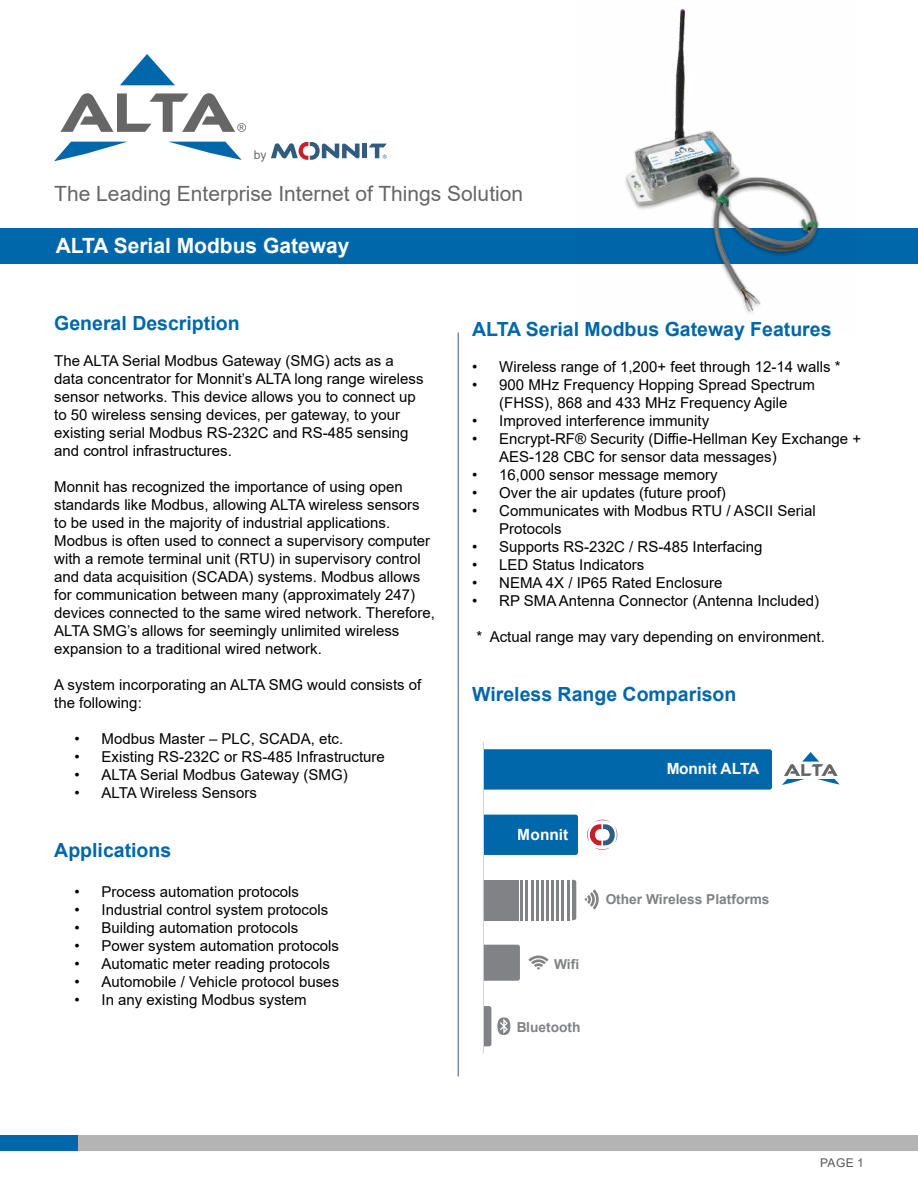
<style>
.page{position:relative;width:918px;height:1188px;background:#fff}
.page>*{position:absolute;margin:0;border:0;box-sizing:border-box;transform-origin:0 0}
.t1{font:21px "Arial";color:#666}
.t2{font:700 21px "Arial";color:#fff}
.t3{font:700 19.5px "Arial";color:#0067ab}
.t4{font:700 15.45px "Arial";color:#fff}
.t5{font:15px/18px "Arial";color:#000}
.t6{font:700 13.8px "Arial";color:#808285}
.t7{font:12px "Arial";color:#57585a}
.t8{font:12px "Arial";color:#666}
</style>
<div class="page">
<hr style="left:458px;top:332px;width:1px;height:744px;background:#335d80">
<div style="left:0;top:228px;width:918px;height:35px;background:#0067ab"></div>
<svg style="left:120px;top:54px;width:55px;height:31px"></svg>
<svg style="left:54px;top:142px;width:72px;height:19px"></svg>
<svg style="left:170px;top:142px;width:72px;height:18px"></svg>
<svg style="left:60px;top:93px;width:186px;height:39px"></svg>
<div style="left:362px;top:144px;width:5px;height:14px;background:#325c7f"></div>
<svg style="left:271px;top:142px;width:89px;height:18px"></svg>
<svg style="left:369px;top:144px;width:18px;height:15px"></svg>
<div style="left:484px;top:749px;width:288px;height:41px;background:#0067ab"></div>
<div style="left:484px;top:815px;width:94px;height:40px;background:#0067ab"></div>
<svg style="left:572px;top:880px;width:4px;height:40px"></svg>
<svg style="left:484px;top:945px;width:64px;height:101px"></svg>
<svg style="left:587px;top:820px;width:30px;height:30px"></svg>
<svg style="left:585px;top:889px;width:14px;height:20px"></svg>
<div style="left:484px;top:880px;width:35px;height:40px;background:#808285"></div>
<hr style="left:520px;top:880px;width:3px;height:40px;background:#808285">
<hr style="left:526px;top:880px;width:2px;height:40px;background:#808285">
<hr style="left:531px;top:880px;width:2px;height:40px;background:#808285">
<hr style="left:536px;top:880px;width:2px;height:40px;background:#808285">
<hr style="left:541px;top:880px;width:3px;height:40px;background:#808285">
<hr style="left:546px;top:880px;width:3px;height:40px;background:#808285">
<hr style="left:551px;top:880px;width:3px;height:40px;background:#808285">
<hr style="left:557px;top:880px;width:2px;height:40px;background:#808285">
<hr style="left:562px;top:880px;width:2px;height:40px;background:#808285">
<hr style="left:567px;top:880px;width:2px;height:40px;background:#808285">
<svg style="left:782px;top:752px;width:58px;height:33px"></svg>
<hr style="left:483px;top:742px;width:1px;height:311px;background:#d1d3d4">
<div style="left:0;top:1135px;width:918px;height:16px;background:#b4b4b4"></div>
<div style="left:0;top:1135px;width:78px;height:16px;background:#0067ab"></div>
<img style="left:577px;top:9px;width:278px;height:306px">
<p class="t8" style="left:254px;top:150px;width:14px">by</p>
<h1 class="t1" style="left:54px;top:186px;width:470px">The Leading Enterprise Internet of Things Solution</h1>
<h1 class="t2" style="left:56px;top:238px;width:295px">ALTA Serial Modbus Gateway</h1>
<h2 class="t3" style="left:54px;top:315px;width:187px">General Description</h2>
<p class="t5" style="left:54px;top:353px;width:371px">The ALTA Serial Modbus Gateway (SMG) acts as a data concentrator for Monnit’s ALTA long range wireless sensor networks. This device allows you to connect up to 50 wireless sensing devices, per gateway, to your existing serial Modbus RS-232C and RS-485 sensing and control infrastructures.</p>
<p class="t5" style="left:54px;top:479px;width:382px">Monnit has recognized the importance of using open standards like Modbus, allowing ALTA wireless sensors to be used in the majority of industrial applications.<br>Modbus is often used to connect a supervisory computer with a remote terminal unit (RTU) in supervisory control and data acquisition (SCADA) systems. Modbus allows for communication between many (approximately 247) devices connected to the same wired network. Therefore, ALTA SMG’s allows for seemingly unlimited wireless expansion to a traditional wired network.</p>
<p class="t5" style="left:54px;top:677px;width:369px">A system incorporating an ALTA SMG would consists of the following:</p>
<p class="t5" style="left:75px;top:731px;width:270px">• Modbus Master – PLC, SCADA, etc.</p>
<p class="t5" style="left:75px;top:749px;width:312px">• Existing RS-232C or RS-485 Infrastructure</p>
<p class="t5" style="left:75px;top:767px;width:275px">• ALTA Serial Modbus Gateway (SMG)</p>
<p class="t5" style="left:75px;top:785px;width:184px">• ALTA Wireless Sensors</p>
<h2 class="t3" style="left:54px;top:843px;width:119px">Applications</h2>
<p class="t5" style="left:75px;top:884px;width:226px">• Process automation protocols</p>
<p class="t5" style="left:75px;top:902px;width:255px">• Industrial control system protocols</p>
<p class="t5" style="left:75px;top:920px;width:225px">• Building automation protocols</p>
<p class="t5" style="left:75px;top:938px;width:266px">• Power system automation protocols</p>
<p class="t5" style="left:75px;top:956px;width:257px">• Automatic meter reading protocols</p>
<p class="t5" style="left:75px;top:974px;width:266px">• Automobile / Vehicle protocol buses</p>
<p class="t5" style="left:75px;top:992px;width:234px">• In any existing Modbus system</p>
<h2 class="t3" style="left:472px;top:321px;width:361px">ALTA Serial Modbus Gateway Features</h2>
<p class="t5" style="left:472px;top:359px;width:370px">• Wireless range of 1,200+ feet through 12-14 walls *</p>
<p class="t5" style="left:472px;top:377px;width:344px;text-align:center">• 900 MHz Frequency Hopping Spread Spectrum (FHSS), 868 and 433 MHz Frequency Agile</p>
<p class="t5" style="left:472px;top:413px;width:239px">• Improved interference immunity</p>
<p class="t5" style="left:499px;top:431px;width:364px;text-indent:-27px">• Encrypt-RF® Security (Di昀케e-Hellman Key Exchange +<br>AES-128 CBC for sensor data messages)</p>
<p class="t5" style="left:472px;top:467px;width:247px">• 16,000 sensor message memory</p>
<p class="t5" style="left:472px;top:485px;width:255px">• Over the air updates (future proof)</p>
<p class="t5" style="left:499px;top:503px;width:318px;text-indent:-27px">• Communicates with Modbus RTU / ASCII Serial<br>Protocols</p>
<p class="t5" style="left:472px;top:539px;width:292px">• Supports RS-232C / RS-485 Interfacing</p>
<p class="t5" style="left:472px;top:557px;width:174px">• LED Status Indicators</p>
<p class="t5" style="left:472px;top:575px;width:252px">• NEMA 4X / IP65 Rated Enclosure</p>
<p class="t5" style="left:472px;top:593px;width:348px">• RP SMA Antenna Connector (Antenna Included)</p>
<p class="t5" style="left:476px;top:629px;width:350px">* Actual range may vary depending on environment.</p>
<h2 class="t3" style="left:472px;top:687px;width:266px">Wireless Range Comparison</h2>
<p class="t4" style="left:518px;top:826px;width:52px">Monnit</p>
<p class="t6" style="left:554px;top:956px;width:27px">Wifi</p>
<p class="t6" style="left:516px;top:1019px;width:66px">Bluetooth</p>
<p class="t4" style="left:666px;top:760px;width:95px">Monnit ALTA</p>
<p class="t6" style="left:606px;top:891px;width:165px">Other Wireless Platforms</p>
<p class="t7" style="left:820px;top:1158px;width:45px">PAGE 1</p>
</div>
